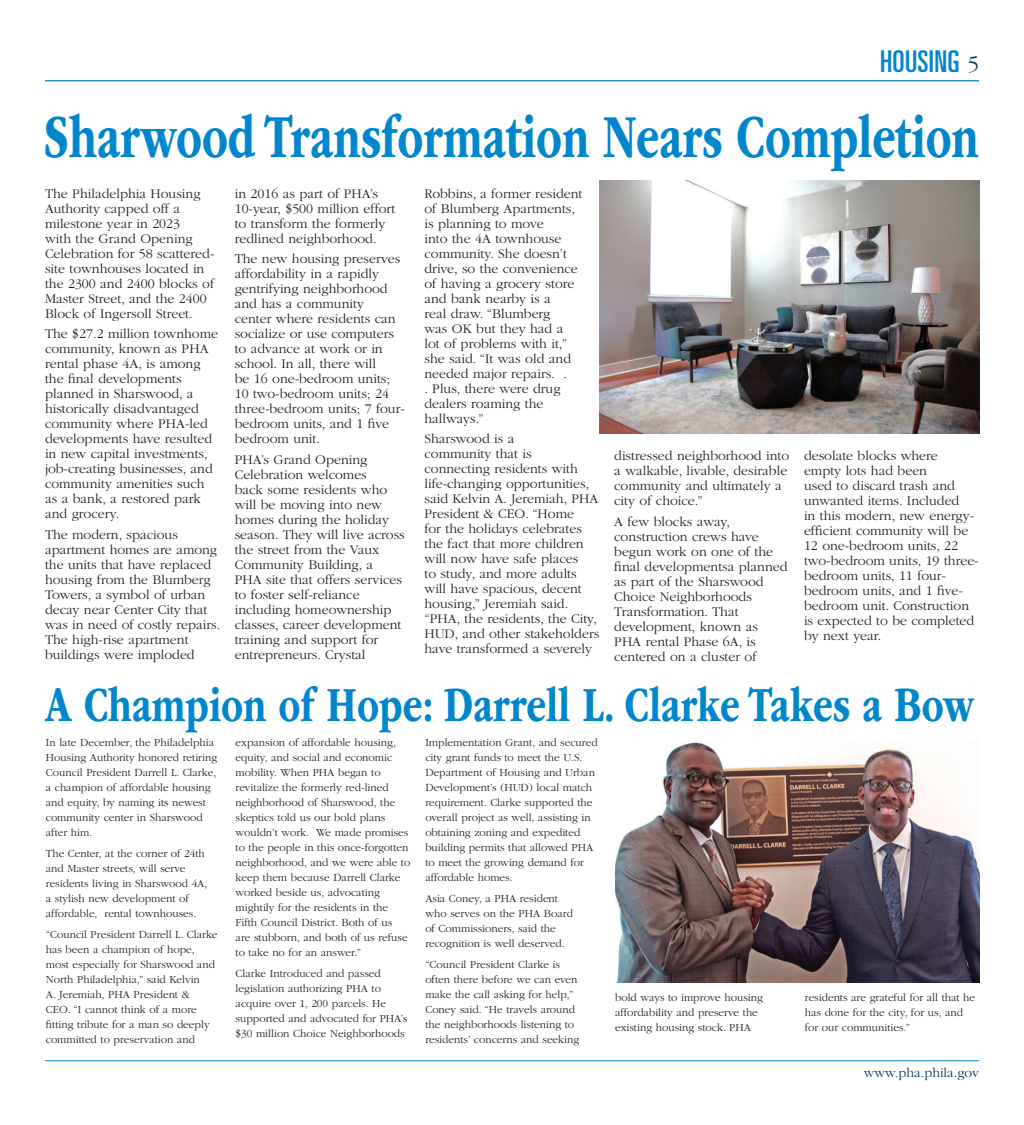
<style>
.page{position:relative;width:1024px;height:1125px;background:#fff}
.page>*{position:absolute;margin:0;border:0;box-sizing:border-box;transform-origin:0 0}
.Header_2022{font:700 63.75px "ITC Garamond Std";color:#0086cc;scale:.69 1}
.Header_2022-2{font:700 51.25px "ITC Garamond Std";color:#0086cc;scale:.73 1}
.sections{font:ultra-condensed 30px "Univers LT Std";letter-spacing:.01em;color:#0086cc}
.t1{font:300 22.5px "ITC Garamond Std";color:#003357}
.t2{font:300 13.75px/15px "ITC Garamond Std";color:#231f20}
.t3{font:300 13.75px "ITC Garamond Std";color:#003357}
.t4{font:300 11.25px/15px "ITC Garamond Std";color:#231f20}
</style>
<div class="page">
<hr style="left:45px;top:80px;width:934px;height:1px;background:#0086cc">
<hr style="left:45px;top:1060px;width:934px;height:1px;background:#0086cc">
<img style="left:599px;top:181px;width:380px;height:253px">
<img style="left:615px;top:742px;width:365px;height:240px">
<p class="sections" style="left:880px;top:44px;width:81px">HOUSING</p>
<h3 class="t1" style="left:968px;top:52px;width:13px">5</h3>
<p class="Header_2022" style="left:44px;top:101px;width:1356px">Sharwood Transformation Nears Completion</p>
<p class="t2" style="left:45px;top:186px;width:171px">The Philadelphia Housing<br>Authority capped off a milestone year in 2023<br>with the Grand Opening<br>Celebration for 58 scattered&shy;site townhouses located in the 2300 and 2400 blocks of<br>Master Street, and the 2400<br>Block of Ingersoll Street.</p>
<p class="t2" style="left:45px;top:327px;width:174px">The $27.2 million townhome community, known as PHA rental phase 4A, is among the final developments planned in Sharswood, a historically disadvantaged community where PHA-led developments have resulted in new capital investments, job-creating businesses, and community amenities such as a bank, a restored park and grocery.</p>
<p class="t2" style="left:45px;top:527px;width:177px">The modern, spacious apartment homes are among the units that have replaced housing from the Blumberg<br>Towers, a symbol of urban decay near Center City that was in need of costly repairs.<br>The high-rise apartment buildings were imploded</p>
<p class="t2" style="left:235px;top:186px;width:162px">in 2016 as part of PHA’s<br>10-year, $500 million effort to transform the formerly redlined neighborhood.</p>
<p class="t2" style="left:235px;top:252px;width:171px">The new housing preserves affordability in a rapidly gentrifying neighborhood and has a community<br>center where residents can socialize or use computers to advance at work or in school. In all, there will<br>be 16 one-bedroom units;<br>10 two-bedroom units; 24 three-bedroom units; 7 four&shy;bedroom units, and 1 five bedroom unit.</p>
<p class="t2" style="left:235px;top:452px;width:172px">PHA’s Grand Opening<br>Celebration welcomes<br>back some residents who will be moving into new homes during the holiday season. They will live across the street from the Vaux<br>Community Building, a<br>PHA site that offers services to foster self-reliance including homeownership classes, career development training and support for entrepreneurs. Crystal</p>
<p class="t2" style="left:424px;top:186px;width:159px">Robbins, a former resident of Blumberg Apartments, is planning to move<br>into the 4A townhouse community. She doesn’t drive, so the convenience of having a grocery store and bank nearby is a<br>real draw. “Blumberg<br>was OK but they had a<br>lot of problems with it,” she said. “It was old and needed major repairs. .<br>. Plus, there were drug dealers roaming the hallways.”</p>
<p class="t2" style="left:424px;top:432px;width:176px">Sharswood is a<br>community that is connecting residents with life-changing opportunities, said Kelvin A. Jeremiah, PHA<br>President &amp; CEO. “Home<br>for the holidays celebrates the fact that more children will now have safe places<br>to study, and more adults will have spacious, decent housing,” Jeremiah said. “PHA, the residents, the City,<br>HUD, and other stakeholders have transformed a severely</p>
<p class="t2" style="left:614px;top:449px;width:176px">distressed neighborhood into a walkable, livable, desirable community and ultimately a city of choice.”</p>
<p class="t2" style="left:614px;top:514px;width:175px">A few blocks away, construction crews have begun work on one of the final developmentsa planned as part of the Sharswood<br>Choice Neighborhoods<br>Transformation. That development, known as<br>PHA rental Phase 6A, is centered on a cluster of</p>
<p class="t2" style="left:804px;top:449px;width:176px">desolate blocks where<br>empty lots had been<br>used to discard trash and unwanted items. Included<br>in this modern, new energy&shy;efficient community will be<br>12 one-bedroom units, 22 two-bedroom units, 19 three&shy;bedroom units, 11 four&shy;bedroom units, and 1 five&shy;bedroom unit. Construction is expected to be completed by next year.</p>
<p class="Header_2022-2" style="left:45px;top:675px;width:1274px">A Champion of Hope: Darrell L. Clarke Takes a Bow</p>
<p class="t4" style="left:46px;top:736px;width:173px">In late December, the Philadelphia<br>Housing Authority honored retiring<br>Council President Darrell L. Clarke, a champion of affordable housing and equity, by naming its newest community center in Sharswood after him.</p>
<p class="t4" style="left:46px;top:846px;width:163px">The Center, at the corner of 24th and Master streets, will serve residents living in Sharswood 4A, a stylish new development of affordable, rental townhouses.</p>
<p class="t4" style="left:46px;top:927px;width:173px">“Council President Darrell L. Clarke has been a champion of hope, most especially for Sharswood and<br>North Philadelphia,” said Kelvin<br>A. Jeremiah, PHA President &amp;<br>CEO. “I cannot think of a more fitting tribute for a man so deeply committed to preservation and</p>
<p class="t4" style="left:236px;top:736px;width:176px">expansion of affordable housing, equity, and social and economic mobility. When PHA began to revitalize the formerly red-lined neighborhood of Sharswood, the skeptics told us our bold plans wouldn’t work. We made promises to the people in this once-forgotten neighborhood, and we were able to keep them because Darrell Clarke worked beside us, advocating mightily for the residents in the<br>Fifth Council District. Both of us<br>are stubborn, and both of us refuse to take no for an answer.”</p>
<p class="t4" style="left:236px;top:966px;width:173px">Clarke Introduced and passed legislation authorizing PHA to acquire over 1, 200 parcels. He supported and advocated for PHA’s $30 million Choice Neighborhoods</p>
<p class="t4" style="left:425px;top:736px;width:174px">Implementation Grant, and secured city grant funds to meet the U.S.<br>Department of Housing and Urban<br>Development’s (HUD) local match requirement. Clarke supported the overall project as well, assisting in obtaining zoning and expedited building permits that allowed PHA to meet the growing demand for affordable homes.</p>
<p class="t4" style="left:425px;top:891px;width:149px">Asia Coney, a PHA resident who serves on the PHA Board of Commissioners, said the recognition is well deserved.</p>
<p class="t4" style="left:425px;top:957px;width:156px">“Council President Clarke is often there before we can even make the call asking for help,”<br>Coney said. “He travels around the neighborhoods listening to residents’ concerns and seeking</p>
<p class="t4" style="left:615px;top:990px;width:149px">bold ways to improve housing affordability and preserve the existing housing stock. PHA</p>
<p class="t4" style="left:805px;top:990px;width:172px">residents are grateful for all that he has done for the city, for us, and for our communities.”</p>
<p class="t3" style="left:863px;top:1065px;width:117px">www.pha.phila.gov</p>
</div>
